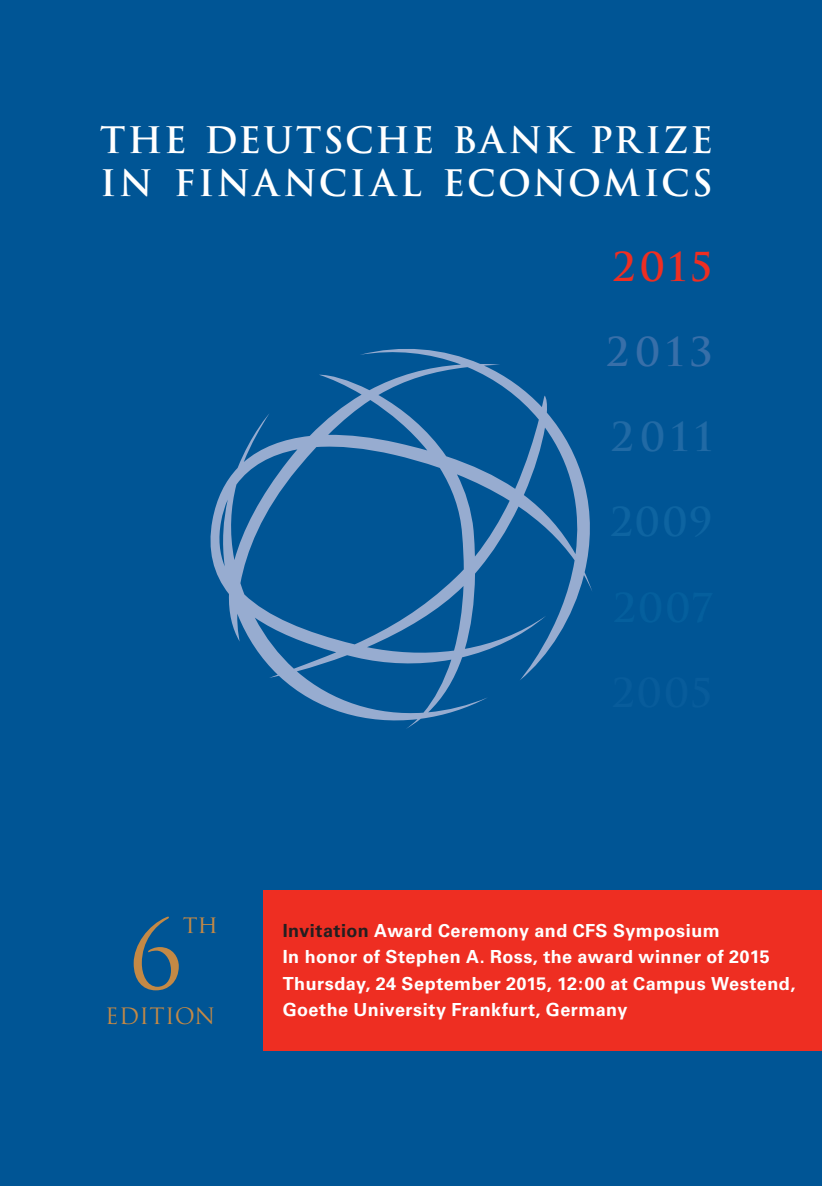
<style>
.page{position:relative;width:822px;height:1186px;background:#fff}
.page>*{position:absolute;margin:0;border:0;box-sizing:border-box;transform-origin:0 0}
.t1{font:94px "Trajan Pro";color:#c48945}
.t2{font:700 38.8px "Trajan";color:#ee2e22}
.t3{font:700 38.8px "Trajan";color:#386fa9}
.t4{font:700 38.8px "Trajan";color:#216aa5}
.t5{font:700 35.6px/42.6px "Trajan";letter-spacing:.06em;color:#fff}
.t6{font:24.4px "Trajan Pro";color:#c48945}
.t7{font:22px "Trajan Pro";letter-spacing:.015em;color:#c48945}
.t8{font:700 18px/26.4px "Univers";letter-spacing:.025em;color:#fff}
.s1{color:#231f20}
</style>
<div class="page">
<div style="left:0;top:0;width:822px;height:1185px;background:#005595"></div>
<div style="left:263px;top:890px;width:559px;height:160px;background:#ee2e22"></div>
<svg style="left:210px;top:349px;width:382px;height:380px"></svg>
<h3 class="t5" style="left:100px;top:119px;width:614px">THE DEUTSCHE BANK PRIZE<br>IN FINANCIAL ECONOMICS</h3>
<h2 class="t2" style="left:614px;top:242px;width:101px">2015</h2>
<h2 class="t3" style="left:607px;top:328px;width:107px">2013</h2>
<h2 class="t4" style="left:612px;top:413px;width:102px">2011</h2>
<h1 class="t1" style="left:129px;top:894px;width:55px">6</h1>
<h3 class="t6" style="left:183px;top:908px;width:37px">th</h3>
<p class="t7" style="left:105px;top:1001px;width:112px">EDITION</p>
<p class="t8" style="left:283px;top:917px;width:514px"><span class="s1">Invitation</span> Award Ceremony and CFS Symposium<br>In honor of Stephen A. Ross, the award winner of 2015<br>Thursday, 24 September 2015, 12:00 at Campus Westend, Goethe University Frankfurt, Germany</p>
</div>
